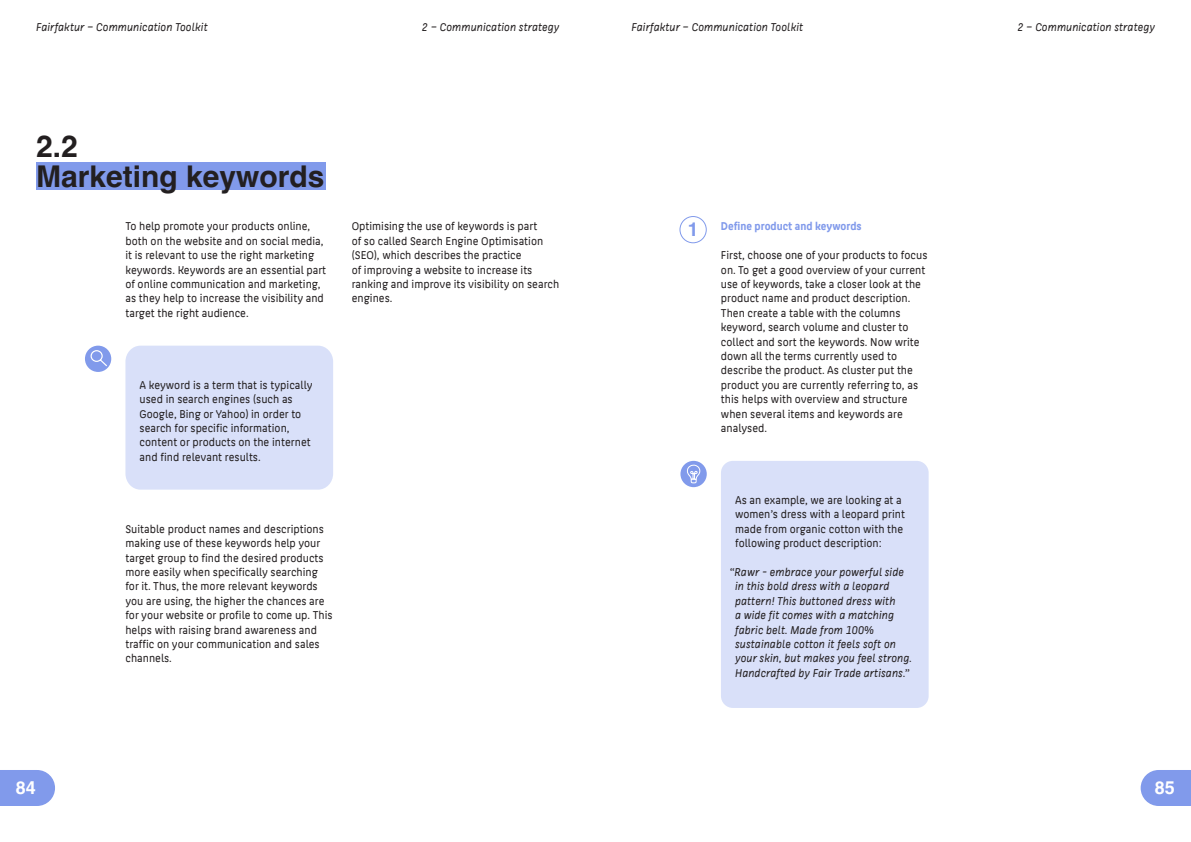
<style>
.page{position:relative;width:1191px;height:842px;background:#fff}
.page>*{position:absolute;margin:0;border:0;box-sizing:border-box;transform-origin:0 0}
.TITEL{font:700 30px "Helvetica";color:#231f20}
.t1{font:700 19.2px "Helvetica";color:#819aeb}
.t2{font:700 18px "Helvetica";color:#fff}
.Fließtext{font:12px/14.4px "HTW Berlin Office";color:#231f20}
.Fließtext-2{font:italic 12px/14.4px "HTW Berlin Office";color:#231f20}
.Fließtext-3{font:700 12px "HTW Berlin Office";color:#819aeb}
</style>
<div class="page">
<div style="left:36px;top:162px;width:289px;height:28px;background:#819aeb"></div>
<div style="left:125px;top:346px;width:208px;height:144px;background:#d9e0f9;border-radius:16px"></div>
<svg style="left:1140px;top:770px;width:51px;height:36px;background:#8ca3ec"></svg>
<svg style="left:0;top:770px;width:55px;height:36px;background:#89a1ec"></svg>
<div style="left:85px;top:346px;width:26px;height:26px;background:#819aeb;border-radius:50%"></div>
<svg style="left:90px;top:349px;width:18px;height:19px"></svg>
<div style="left:721px;top:461px;width:207px;height:247px;background:#d9e0f9;border-radius:12px"></div>
<div style="left:679px;top:216px;width:28px;height:27px;border:1px solid #819aeb;border-radius:50%"></div>
<div style="left:680px;top:461px;width:27px;height:26px;background:#819aeb;border-radius:50%"></div>
<svg style="left:687px;top:464px;width:14px;height:20px"></svg>
<p class="Fließtext-2" style="left:36px;top:20px;width:173px">Fairfaktur – Communication Toolkit</p>
<p class="Fließtext-2" style="left:631px;top:20px;width:173px">Fairfaktur – Communication Toolkit</p>
<p class="Fließtext-2" style="left:422px;top:20px;width:139px">2 – Communication strategy</p>
<p class="Fließtext-2" style="left:1017px;top:20px;width:139px">2 – Communication strategy</p>
<p class="TITEL" style="left:36px;top:128px;width:43px">2.2</p>
<p class="TITEL" style="left:36px;top:158px;width:290px">Marketing keywords</p>
<p class="Fließtext" style="left:125px;top:219px;width:202px">To help promote your products online, both on the website and on social media, it is relevant to use the right marketing keywords. Keywords are an essential part of online communication and marketing, as they help to increase the visibility and target the right audience.</p>
<p class="Fließtext" style="left:140px;top:378px;width:174px">A keyword is a term that is typically used in search engines (such as<br>Google, Bing or Yahoo) in order to search for specific information, content or products on the internet and find relevant results.</p>
<p class="Fließtext" style="left:352px;top:219px;width:209px">Optimising the use of keywords is part<br>of so called Search Engine Optimisation (SEO), which describes the practice<br>of improving a website to increase its ranking and improve its visibility on search engines.</p>
<p class="Fließtext" style="left:125px;top:522px;width:209px">Suitable product names and descriptions making use of these keywords help your target group to find the desired products more easily when specifically searching for it. Thus, the more relevant keywords you are using, the higher the chances are for your website or profile to come up. This helps with raising brand awareness and traffic on your communication and sales channels.</p>
<p class="t1" style="left:688px;top:218px;width:12px">1</p>
<p class="Fließtext-3" style="left:721px;top:220px;width:142px">Define product and keywords</p>
<p class="Fließtext" style="left:721px;top:248px;width:208px">First, choose one of your products to focus on. To get a good overview of your current use of keywords, take a closer look at the product name and product description.<br>Then create a table with the columns keyword, search volume and cluster to collect and sort the keywords. Now write down all the terms currently used to describe the product. As cluster put the product you are currently referring to, as this helps with overview and structure when several items and keywords are analysed.</p>
<p class="Fließtext" style="left:735px;top:493px;width:171px">As an example, we are looking at a women’s dress with a leopard print made from organic cotton with the following product description:</p>
<p class="Fließtext-2" style="left:735px;top:565px;width:179px;text-indent:-5px">“Rawr - embrace your powerful side in this bold dress with a leopard pattern! This buttoned dress with<br>a wide fit comes with a matching fabric belt. Made from 100% sustainable cotton it feels soft on your skin, but makes you feel strong.<br>Handcrafted by Fair Trade artisans.”</p>
<h3 class="t2" style="left:16px;top:777px;width:22px">84</h3>
<h3 class="t2" style="left:1155px;top:777px;width:22px">85</h3>
</div>
